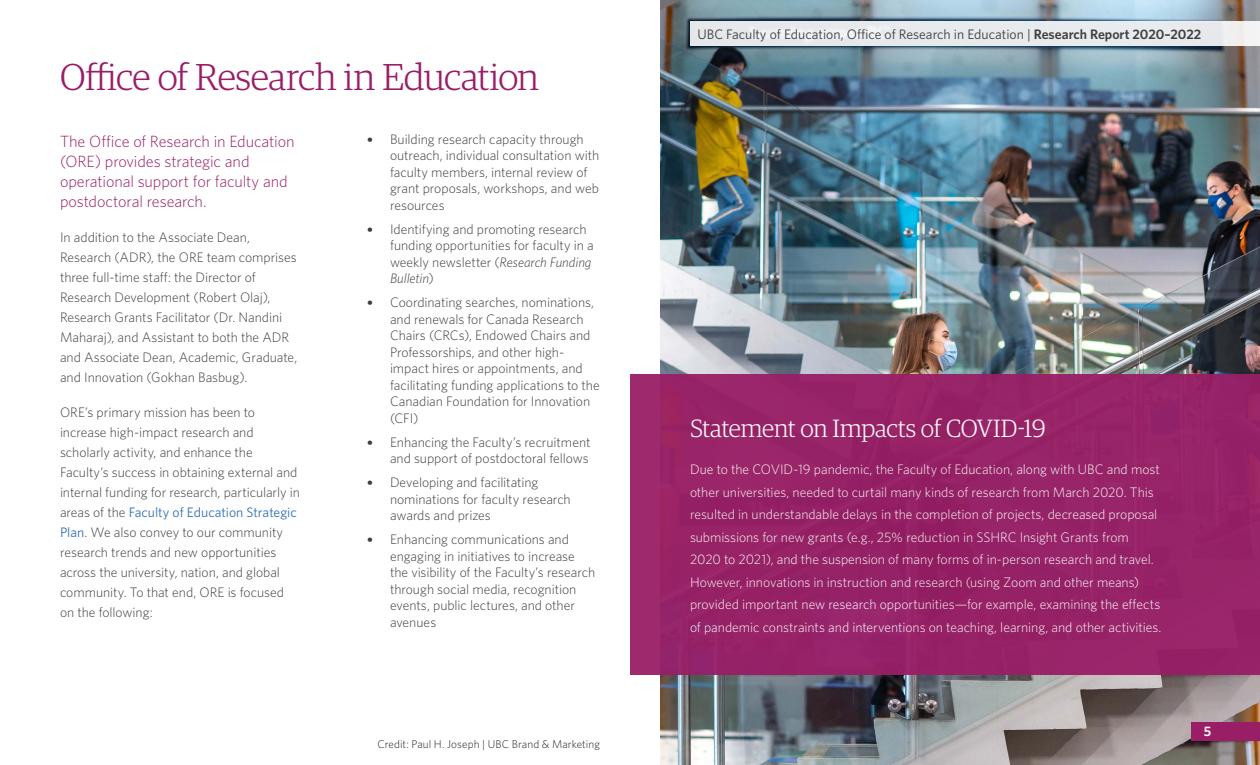
<style>
.page{position:relative;width:1260px;height:765px;background:#fff}
.page>*{position:absolute;margin:0;border:0;box-sizing:border-box;transform-origin:0 0}
.Heading_1{font:300 37.5px "Guardian Egyp";letter-spacing:-.015em;color:#991e66}
.t1{font:300 25px "Guardian Egyp";letter-spacing:-.015em;color:#fff}
.intro{font:300 16.25px/20px "Whitney";letter-spacing:-.005em;color:#991e66}
.body{font:300 13.75px/16.5px "Whitney";letter-spacing:-.005em;color:#3f3d3d}
.t2{font:300 13.75px/22.5px "Whitney";letter-spacing:-.005em;color:#fff}
.t3{font:13.75px "Whitney";color:#3f3d3d}
.t4{font:600 13.75px "Whitney";color:#fff}
.Photo_credit{font:300 11.25px "Whitney";letter-spacing:.005em;color:#1f2020}
.s1{font-weight:400;color:#3271b4}
.s2{font-family:"Guardian Egyp";font-weight:900}
.s3{font-style:italic}
.s4{font-weight:600}
</style>
<div class="page">
<img style="left:660px;top:0;width:600px;height:765px">
<div style="left:690px;top:21px;width:570px;height:25px;background:#e8ebee"></div>
<div style="left:630px;top:374px;width:630px;height:301px;background:#991e66"></div>
<div style="left:1191px;top:722px;width:69px;height:19px;background:#991e66"></div>
<h1 class="Heading_1" style="left:60px;top:52px;width:481px">Office of Research in Education</h1>
<p class="intro" style="left:60px;top:131px;width:236px">The Office of Research in Education (ORE) provides strategic and operational support for faculty and postdoctoral research.</p>
<p class="body" style="left:60px;top:227px;width:239px;line-height:20px">In addition to the Associate Dean, Research (ADR), the ORE team comprises three full-time staff: the Director of Research Development (Robert Olaj), Research Grants Facilitator (Dr. Nandini Maharaj), and Assistant to both the ADR and Associate Dean, Academic, Graduate, and Innovation (Gokhan Basbug).</p>
<p class="body" style="left:60px;top:402px;width:241px;line-height:20px">ORE’s primary mission has been to increase high-impact research and scholarly activity, and enhance the Faculty’s success in obtaining external and internal funding for research, particularly in areas of the <span class="s1">Faculty of Education Strategic Plan</span>. We also convey to our community research trends and new opportunities across the university, nation, and global community. To that end, ORE is focused on the following:</p>
<p class="body" style="left:390px;top:130px;width:211px;text-indent:-22px"><span class="s2">•</span> Building research capacity through outreach, individual consultation with faculty members, internal review of grant proposals, workshops, and web resources</p>
<p class="body" style="left:390px;top:220px;width:205px;text-indent:-22px"><span class="s2">•</span> Identifying and promoting research funding opportunities for faculty in a weekly newsletter (<span class="s3">Research Funding<br>Bulletin</span>)</p>
<p class="body" style="left:390px;top:294px;width:211px;text-indent:-22px"><span class="s2">•</span> Coordinating searches, nominations, and renewals for Canada Research<br>Chairs (CRCs), Endowed Chairs and<br>Professorships, and other high&shy;impact hires or appointments, and facilitating funding applications to the<br>Canadian Foundation for Innovation (CFI)</p>
<p class="body" style="left:368px;top:433px;width:225px;text-align:right"><span class="s2">•</span> Enhancing the Faculty’s recruitment and support of postdoctoral fellows</p>
<p class="body" style="left:390px;top:474px;width:182px;text-indent:-22px"><span class="s2">•</span> Developing and facilitating nominations for faculty research awards and prizes</p>
<p class="body" style="left:390px;top:531px;width:207px;text-indent:-22px"><span class="s2">•</span> Enhancing communications and engaging in initiatives to increase the visibility of the Faculty’s research through social media, recognition events, public lectures, and other avenues</p>
<p class="Photo_credit" style="left:378px;top:736px;width:224px">Credit: Paul H. Joseph | UBC Brand &amp; Marketing</p>
<p class="t3" style="left:698px;top:25px;width:505px">UBC Faculty of Education, Office of Research in Education | <span class="s4">Research Report 2020–2022</span></p>
<h2 class="t1" style="left:690px;top:411px;width:357px">Statement on Impacts of COVID-19</h2>
<p class="t2" style="left:690px;top:458px;width:473px">Due to the COVID-19 pandemic, the Faculty of Education, along with UBC and most other universities, needed to curtail many kinds of research from March 2020. This resulted in understandable delays in the completion of projects, decreased proposal submissions for new grants (e.g., 25% reduction in SSHRC Insight Grants from 2020 to 2021), and the suspension of many forms of in-person research and travel.<br>However, innovations in instruction and research (using Zoom and other means) provided important new research opportunities—for example, examining the effects of pandemic constraints and interventions on teaching, learning, and other activities.</p>
<p class="t4" style="left:1204px;top:722px;width:9px">5</p>
</div>
